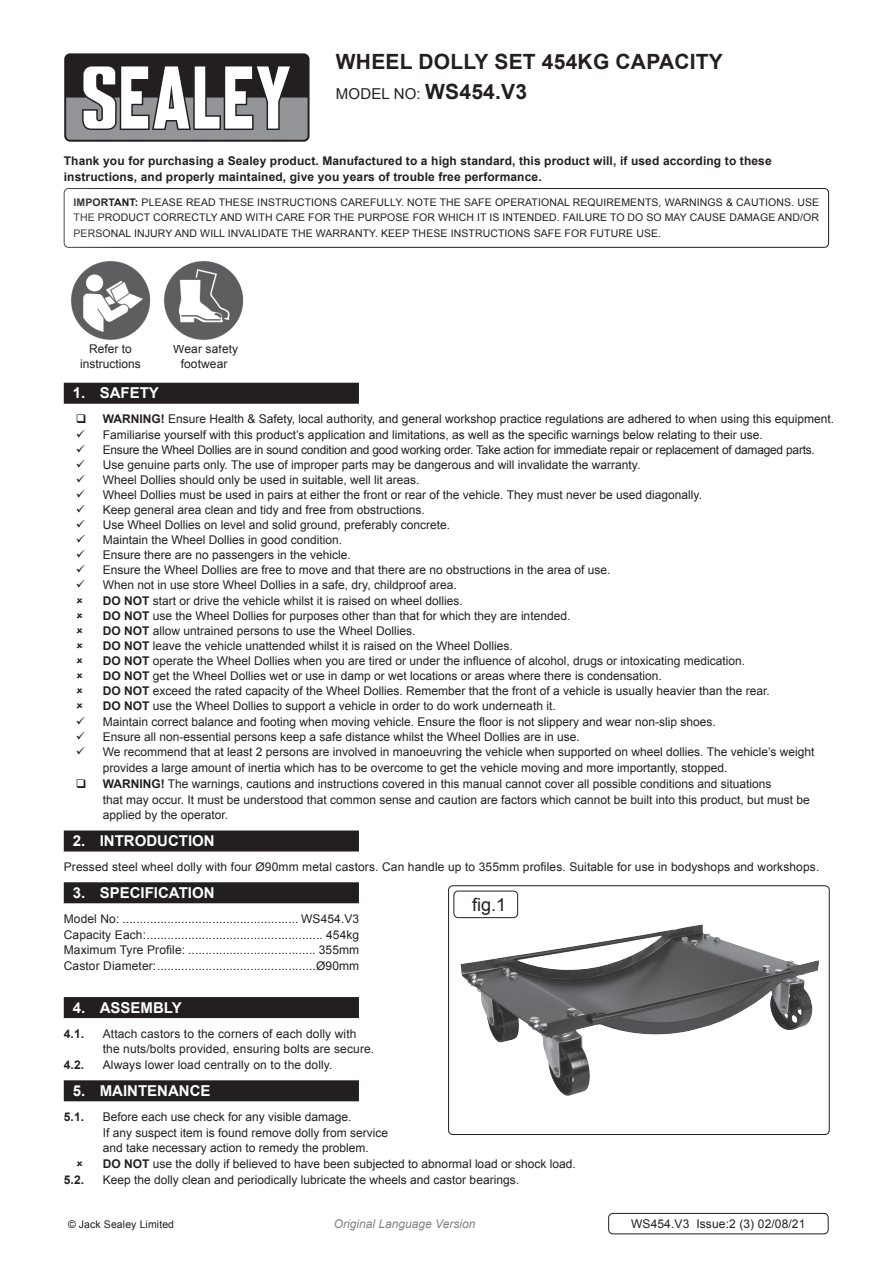
<style>
.page{position:relative;width:893px;height:1263px;background:#fff}
.page>*{position:absolute;margin:0;border:0;box-sizing:border-box;transform-origin:0 0}
.Product_Description{font:700 21px "Arial";letter-spacing:.01em;color:#231f20}
.t1{font:18px "Arial";color:#231f20}
.t2{font:700 15px "Arial";color:#fff}
.Instructions_Model_N{font:15px "Arial";letter-spacing:.01em;color:#231f20}
.Body{font:12px/15.8px "Arial";color:#231f20}
.Specifications__Tabb{font:12px "Arial";letter-spacing:.01em;color:#231f20}
.Body-2{font:700 12px/15.8px "Arial";letter-spacing:.01em;color:#231f20}
.Body-3{font:12px "Arial";letter-spacing:-.02em;color:#231f20}
.Body__Footer{font:12px "Arial";letter-spacing:.01em;color:#231f20}
.t3{font:italic 12px "Arial";color:#808285}
.Body__Justified__7pt{font:10.5px/15.8px "Arial";letter-spacing:.01em;color:#231f20;text-align:justify}
.s1{font-weight:700;font-size:21px}
.s2{font-weight:700}
</style>
<div class="page">
<div style="left:64px;top:53px;width:246px;height:89px;background:#231f20;border-radius:6px"></div>
<svg style="left:66px;top:66px;width:242px;height:74px"></svg>
<div style="left:64px;top:188px;width:765px;height:60px;border:1px solid #231f20;border-radius:4px"></div>
<div style="left:64px;top:383px;width:295px;height:21px;background:#231f20"></div>
<div style="left:64px;top:830px;width:295px;height:21px;background:#231f20"></div>
<div style="left:64px;top:882px;width:295px;height:21px;background:#231f20"></div>
<div style="left:64px;top:997px;width:295px;height:21px;background:#231f20"></div>
<div style="left:64px;top:1080px;width:295px;height:21px;background:#231f20"></div>
<div style="left:608px;top:1213px;width:220px;height:21px;border:1px solid #231f20;border-radius:4px"></div>
<img style="left:71px;top:261px;width:80px;height:79px">
<img style="left:164px;top:261px;width:80px;height:79px">
<div style="left:453px;top:891px;width:65px;height:27px;border:1px solid #231f20;border-radius:4px"></div>
<img style="left:461px;top:924px;width:358px;height:172px">
<div style="left:448px;top:885px;width:382px;height:250px;border:1px solid #231f20;border-radius:4px"></div>
<p class="Product_Description" style="left:336px;top:48px;width:388px">WHEEL DOLLY SET 454KG CAPACITY</p>
<p class="Instructions_Model_N" style="left:336px;top:84px;width:193px">MODEL NO: <span class="s1">WS454.V3</span></p>
<p class="Body-2" style="left:64px;top:153px;width:709px">Thank you for purchasing a Sealey product. Manufactured to a high standard, this product will, if used according to these instructions, and properly maintained, give you years of trouble free performance.</p>
<p class="Body__Justified__7pt" style="left:74px;top:194px;width:747px"><span class="s2">IMPORTANT:</span> PLEASE READ THESE INSTRUCTIONS CAREFULLY. NOTE THE SAFE OPERATIONAL REQUIREMENTS, WARNINGS &amp; CAUTIONS. USE THE PRODUCT CORRECTLY AND WITH CARE FOR THE PURPOSE FOR WHICH IT IS INTENDED. FAILURE TO DO SO MAY CAUSE DAMAGE AND/OR PERSONAL INJURY AND WILL INVALIDATE THE WARRANTY. KEEP THESE INSTRUCTIONS SAFE FOR FUTURE USE.</p>
<p class="Body" style="left:80px;top:342px;width:62px;line-height:14.4px;text-align:center">Refer to instructions</p>
<p class="Body" style="left:173px;top:342px;width:67px;line-height:14.4px;text-align:center">Wear safety footwear</p>
<p class="t2" style="left:73px;top:383px;width:88px">1. SAFETY</p>
<p class="Body" style="left:103px;top:411px;width:733px"><span class="s2">WARNING!</span> Ensure Health &amp; Safety, local authority, and general workshop practice regulations are adhered to when using this equipment.</p>
<p class="Body" style="left:103px;top:427px;width:662px">Familiarise yourself with this product’s application and limitations, as well as the specific warnings below relating to their use.</p>
<p class="Body-3" style="left:103px;top:442px;width:714px">Ensure the Wheel Dollies are in sound condition and good working order. Take action for immediate repair or replacement of damaged parts.</p>
<p class="Body" style="left:103px;top:457px;width:539px">Use genuine parts only. The use of improper parts may be dangerous and will invalidate the warranty.</p>
<p class="Body" style="left:103px;top:472px;width:318px">Wheel Dollies should only be used in suitable, well lit areas.</p>
<p class="Body" style="left:103px;top:487px;width:601px">Wheel Dollies must be used in pairs at either the front or rear of the vehicle. They must never be used diagonally.</p>
<p class="Body" style="left:103px;top:502px;width:324px">Keep general area clean and tidy and free from obstructions.</p>
<p class="Body" style="left:103px;top:517px;width:349px">Use Wheel Dollies on level and solid ground, preferably concrete.</p>
<p class="Body" style="left:103px;top:532px;width:241px">Maintain the Wheel Dollies in good condition.</p>
<p class="Body" style="left:103px;top:547px;width:250px">Ensure there are no passengers in the vehicle.</p>
<p class="Body" style="left:103px;top:562px;width:509px">Ensure the Wheel Dollies are free to move and that there are no obstructions in the area of use.</p>
<p class="Body" style="left:103px;top:577px;width:355px">When not in use store Wheel Dollies in a safe, dry, childproof area.</p>
<p class="Body" style="left:103px;top:593px;width:362px"><span class="s2">DO NOT</span> start or drive the vehicle whilst it is raised on wheel dollies.</p>
<p class="Body" style="left:103px;top:608px;width:469px"><span class="s2">DO NOT</span> use the Wheel Dollies for purposes other than that for which they are intended.</p>
<p class="Body" style="left:103px;top:623px;width:314px"><span class="s2">DO NOT</span> allow untrained persons to use the Wheel Dollies.</p>
<p class="Body" style="left:103px;top:638px;width:412px"><span class="s2">DO NOT</span> leave the vehicle unattended whilst it is raised on the Wheel Dollies.</p>
<p class="Body" style="left:103px;top:653px;width:644px"><span class="s2">DO NOT</span> operate the Wheel Dollies when you are tired or under the influence of alcohol, drugs or intoxicating medication.</p>
<p class="Body" style="left:103px;top:668px;width:560px"><span class="s2">DO NOT</span> get the Wheel Dollies wet or use in damp or wet locations or areas where there is condensation.</p>
<p class="Body" style="left:103px;top:683px;width:668px"><span class="s2">DO NOT</span> exceed the rated capacity of the Wheel Dollies. Remember that the front of a vehicle is usually heavier than the rear.</p>
<p class="Body" style="left:103px;top:698px;width:454px"><span class="s2">DO NOT</span> use the Wheel Dollies to support a vehicle in order to do work underneath it.</p>
<p class="Body" style="left:103px;top:713px;width:614px">Maintain correct balance and footing when moving vehicle. Ensure the floor is not slippery and wear non-slip shoes.</p>
<p class="Body" style="left:103px;top:728px;width:478px">Ensure all non-essential persons keep a safe distance whilst the Wheel Dollies are in use.</p>
<p class="Body" style="left:103px;top:744px;width:713px">We recommend that at least 2 persons are involved in manoeuvring the vehicle when supported on wheel dollies. The vehicle’s weight provides a large amount of inertia which has to be overcome to get the vehicle moving and more importantly, stopped.</p>
<p class="Body" style="left:103px;top:776px;width:709px"><span class="s2">WARNING!</span> The warnings, cautions and instructions covered in this manual cannot cover all possible conditions and situations<br>that may occur. It must be understood that common sense and caution are factors which cannot be built into this product, but must be applied by the operator.</p>
<p class="t2" style="left:73px;top:831px;width:143px">2. INTRODUCTION</p>
<p class="Body" style="left:64px;top:859px;width:757px">Pressed steel wheel dolly with four Ø90mm metal castors. Can handle up to 355mm profiles. Suitable for use in bodyshops and workshops.</p>
<p class="t2" style="left:73px;top:883px;width:143px">3. SPECIFICATION</p>
<p class="Specifications__Tabb" style="left:64px;top:911px;width:297px">Model No: ................................................... WS454.V3</p>
<p class="Specifications__Tabb" style="left:64px;top:926px;width:297px">Capacity Each:................................................... 454kg</p>
<p class="Specifications__Tabb" style="left:64px;top:942px;width:297px">Maximum Tyre Profile: ..................................... 355mm</p>
<p class="Specifications__Tabb" style="left:64px;top:958px;width:297px">Castor Diameter:..............................................Ø90mm</p>
<p class="t2" style="left:73px;top:998px;width:110px">4. ASSEMBLY</p>
<p class="Body-2" style="left:64px;top:1026px;width:22px">4.1.</p>
<p class="Body" style="left:103px;top:1025px;width:273px">Attach castors to the corners of each dolly with the nuts/bolts provided, ensuring bolts are secure.</p>
<p class="Body-2" style="left:64px;top:1057px;width:22px">4.2.</p>
<p class="Body" style="left:103px;top:1057px;width:231px">Always lower load centrally on to the dolly.</p>
<p class="t2" style="left:73px;top:1081px;width:139px">5. MAINTENANCE</p>
<p class="Body-2" style="left:64px;top:1109px;width:22px">5.1.</p>
<p class="Body" style="left:103px;top:1109px;width:287px">Before each use check for any visible damage.<br>If any suspect item is found remove dolly from service and take necessary action to remedy the problem.</p>
<p class="Body" style="left:103px;top:1156px;width:474px"><span class="s2">DO NOT</span> use the dolly if believed to have been subjected to abnormal load or shock load.</p>
<p class="Body-2" style="left:64px;top:1172px;width:22px">5.2.</p>
<p class="Body" style="left:103px;top:1172px;width:418px">Keep the dolly clean and periodically lubricate the wheels and castor bearings.</p>
<p class="Body__Justified__7pt" style="left:68px;top:1217px;width:108px">© Jack Sealey Limited</p>
<p class="t3" style="left:334px;top:1216px;width:143px">Original Language Version</p>
<p class="Body__Footer" style="left:631px;top:1216px;width:176px">WS454.V3 Issue:2 (3) 02/08/21</p>
<p class="t1" style="left:472px;top:892px;width:36px">fig.1</p>
</div>
